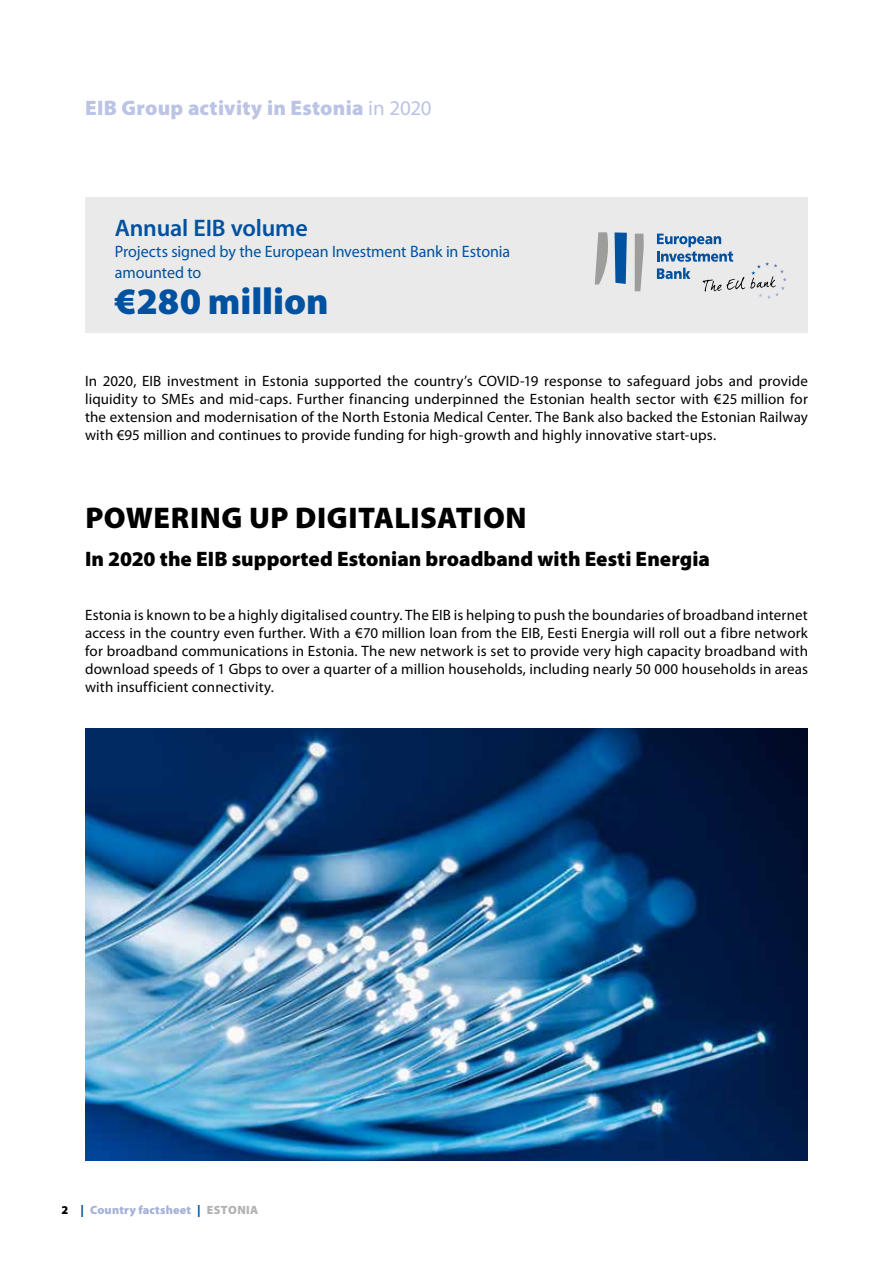
<style>
.page{position:relative;width:893px;height:1263px;background:#fff}
.page>*{position:absolute;margin:0;border:0;box-sizing:border-box;transform-origin:0 0}
.t1{font:900 37.5px "Myriad Pro";color:#0051a0}
.t2{font:900 30px "Myriad Pro";letter-spacing:.02em;color:#000}
.t3{font:600 24px "Myriad Pro";letter-spacing:-.01em;color:#0051a0}
.t4{font:900 21px "Myriad Pro";color:#000}
.t5{font:900 21px "Myriad Pro";letter-spacing:.01em;color:#bcc4e5}
.t6{font:16.5px/21px "Myriad Pro";letter-spacing:-.005em;color:#0051a0}
.t7{font:15px/18px "Myriad Pro";letter-spacing:.01em;color:#000;text-align:justify}
.t8{font:900 12px "Myriad Pro";letter-spacing:.02em;color:#a5b1da}
.s1{font-weight:400}
.s2{color:#000}
.s3{color:#00519e}
.s4{color:#b3b2b2}
</style>
<div class="page">
<img style="left:85px;top:728px;width:723px;height:432px">
<div style="left:85px;top:197px;width:723px;height:135px;background:#eaeaea"></div>
<svg style="left:595px;top:232px;width:13px;height:53px"></svg>
<svg style="left:615px;top:232px;width:12px;height:52px"></svg>
<svg style="left:635px;top:234px;width:9px;height:57px"></svg>
<svg style="left:657px;top:234px;width:130px;height:65px"></svg>
<h3 class="t5" style="left:85px;top:96px;width:348px">EIB Group activity in Estonia <span class="s1">in 2020</span></h3>
<h3 class="t3" style="left:115px;top:214px;width:195px">Annual EIB volume</h3>
<p class="t6" style="left:115px;top:241px;width:397px">Projects signed by the European Investment Bank in Estonia amounted to</p>
<h1 class="t1" style="left:115px;top:280px;width:215px">€280 million</h1>
<p class="t7" style="left:85px;top:372px;width:724px">In 2020, EIB investment in Estonia supported the country’s COVID-19 response to safeguard jobs and provide liquidity to SMEs and mid-caps. Further financing underpinned the Estonian health sector with €25 million for the extension and modernisation of the North Estonia Medical Center. The Bank also backed the Estonian Railway with €95 million and continues to provide funding for high-growth and highly innovative start-ups.</p>
<h2 class="t2" style="left:85px;top:501px;width:443px">POWERING UP DIGITALISATION</h2>
<h3 class="t4" style="left:85px;top:547px;width:626px">In 2020 the EIB supported Estonian broadband with Eesti Energia</h3>
<p class="t7" style="left:85px;top:606px;width:724px">Estonia is known to be a highly digitalised country. The EIB is helping to push the boundaries of broadband internet access in the country even further. With a €70 million loan from the EIB, Eesti Energia will roll out a fibre network for broadband communications in Estonia. The new network is set to provide very high capacity broadband with download speeds of 1 Gbps to over a quarter of a million households, including nearly 50 000 households in areas with insufficient connectivity.</p>
<p class="t8" style="left:62px;top:1203px;width:198px"><span class="s2">2</span> <span class="s3">|</span> Country factsheet <span class="s3">|</span> <span class="s4">ESTONIA</span></p>
</div>
